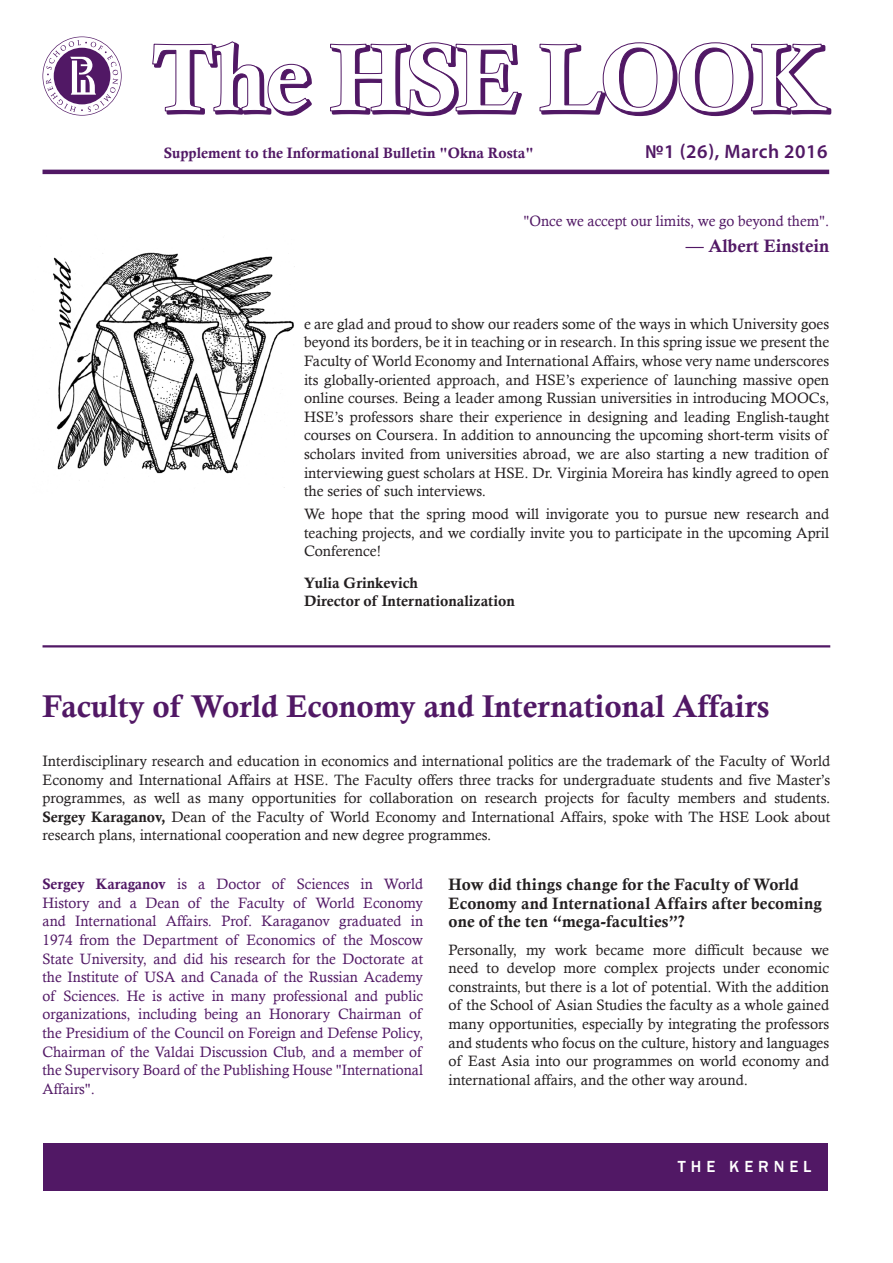
<style>
.page{position:relative;width:893px;height:1263px;background:#fff}
.page>*{position:absolute;margin:0;border:0;box-sizing:border-box;transform-origin:0 0}
.заголовок{font:31.5px "Calis MT Bol";color:#511865}
.t1{font:600 19.5px "Myriad Pro";letter-spacing:.025em;color:#511865}
.текст{font:18px "Calis MT Bol";color:#511865}
.подподзаголовок{font:16.5px/18.6px "Calis MT Bol";letter-spacing:.01em;color:#231f20}
.t2{font:500 16.5px "Franklin Gothic";letter-spacing:.3em;color:#fff}
.текст-2{font:15px/18.6px "Calisto";color:#231f20;text-align:justify}
.текст-3{font:15px/18.6px "Calisto";color:#511865;text-align:justify}
.t3{font:15px "Calis MT Bol";color:#511865}
.текст-4{font:15px/18.6px "Calis MT Bol";color:#231f20}
.s1{font-family:"Calis MT Bol"}
</style>
<div class="page">
<img style="left:53px;top:252px;width:241px;height:236px">
<div style="left:43px;top:1143px;width:785px;height:48px;background:#511865"></div>
<hr style="left:43px;top:645px;width:787px;height:2px;background:#511865">
<svg style="left:152px;top:107px;width:680px;height:161px"></svg>
<svg style="left:152px;top:41px;width:676px;height:115px"></svg>
<svg style="left:42px;top:36px;width:80px;height:80px"></svg>
<svg style="left:43px;top:37px;width:78px;height:78px"></svg>
<svg style="left:46px;top:40px;width:72px;height:72px"></svg>
<hr style="left:43px;top:170px;width:786px;height:4px;background:#511865">
<p class="t3" style="left:164px;top:144px;width:371px">Supplement to the Informational Bulletin "Okna Rosta"</p>
<p class="t1" style="left:645px;top:139px;width:184px">№1 (26), March 2016</p>
<p class="текст-3" style="left:523px;top:211px;width:307px">"Once we accept our limits, we go beyond them".</p>
<p class="текст" style="left:686px;top:236px;width:145px">— Albert Einstein</p>
<p class="текст-2" style="left:304px;top:314px;width:527px">e are glad and proud to show our readers some of the ways in which University goes beyond its borders, be it in teaching or in research. In this spring issue we present the Faculty of World Economy and International Affairs, whose very name underscores its globally-oriented approach, and HSE’s experience of launching massive open online courses. Being a leader among Russian universities in introducing MOOCs, HSE’s professors share their experience in designing and leading English-taught courses on Coursera. In addition to announcing the upcoming short-term visits of scholars invited from universities abroad, we are also starting a new tradition of interviewing guest scholars at HSE. Dr. Virginia Moreira has kindly agreed to open the series of such interviews.</p>
<p class="текст-2" style="left:304px;top:504px;width:527px">We hope that the spring mood will invigorate you to pursue new research and teaching projects, and we cordially invite you to participate in the upcoming April Conference!</p>
<p class="текст-4" style="left:304px;top:573px;width:212px">Yulia Grinkevich<br>Director of Internationalization</p>
<p class="заголовок" style="left:43px;top:688px;width:729px">Faculty of World Economy and International Affairs</p>
<p class="текст-2" style="left:43px;top:751px;width:789px">Interdisciplinary research and education in economics and international politics are the trademark of the Faculty of World Economy and International Affairs at HSE. The Faculty offers three tracks for undergraduate students and five Master’s programmes, as well as many opportunities for collaboration on research projects for faculty members and students.<br><span class="s1">Sergey Karaganov,</span> Dean of the Faculty of World Economy and International Affairs, spoke with The HSE Look about research plans, international cooperation and new degree programmes.</p>
<p class="текст-3" style="left:43px;top:875px;width:382px"><span class="s1">Sergey Karaganov</span> is a Doctor of Sciences in World History and a Dean of the Faculty of World Economy and International Affairs. Prof. Karaganov graduated in 1974 from the Department of Economics of the Moscow State University, and did his research for the Doctorate at the Institute of USA and Canada of the Russian Academy of Sciences. He is active in many professional and public organizations, including being an Honorary Chairman of the Presidium of the Council on Foreign and Defense Policy, Chairman of the Valdai Discussion Club, and a member of the Supervisory Board of the Publishing House "International Affairs".</p>
<p class="подподзаголовок" style="left:449px;top:875px;width:375px">How did things change for the Faculty of World<br>Economy and International Affairs after becoming one of the ten “mega-faculties”?</p>
<p class="текст-2" style="left:449px;top:940px;width:382px">Personally, my work became more difficult because we need to develop more complex projects under economic constraints, but there is a lot of potential. With the addition of the School of Asian Studies the faculty as a whole gained many opportunities, especially by integrating the professors and students who focus on the culture, history and languages of East Asia into our programmes on world economy and international affairs, and the other way around.</p>
<p class="t2" style="left:678px;top:1157px;width:135px">THE KERNEL</p>
</div>
